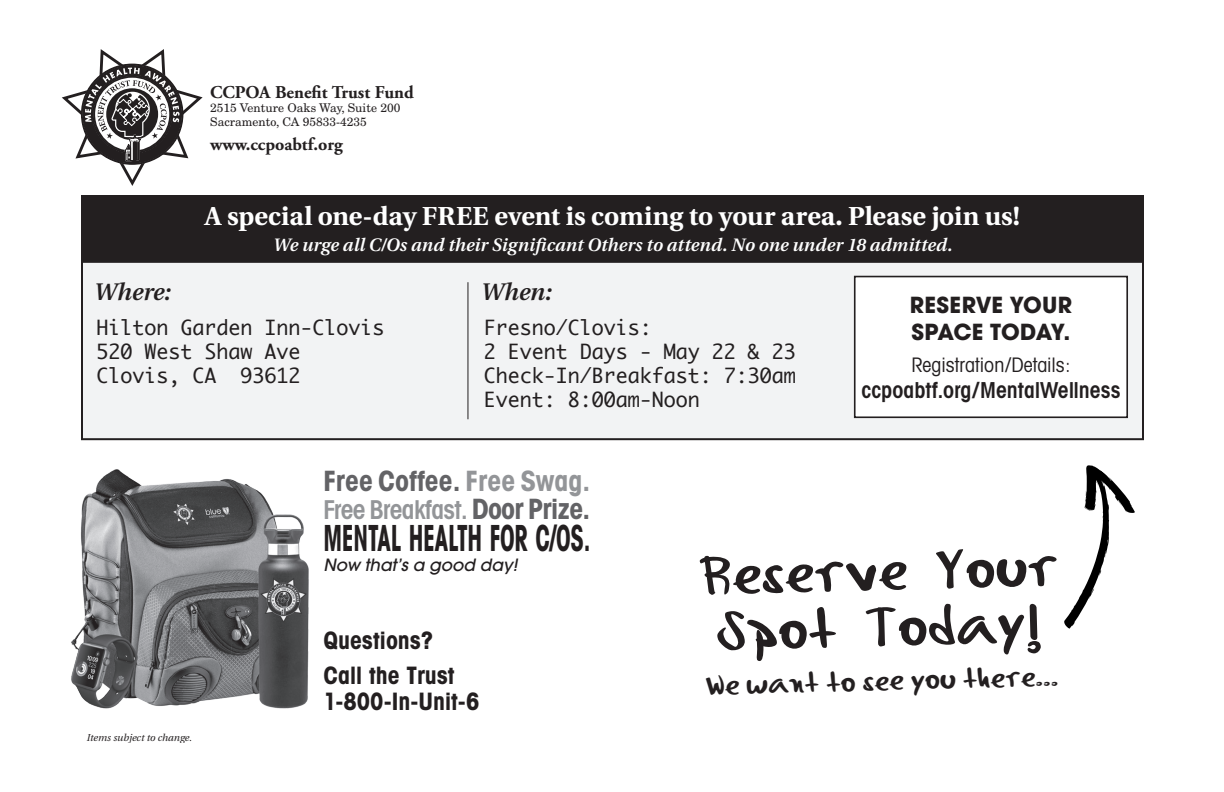
<style>
.page{position:relative;width:1224px;height:792px;background:#fff}
.page>*{position:absolute;margin:0;border:0;box-sizing:border-box;transform-origin:0 0}
.t1{font:56px/56.4px "Augushand";color:#231f20}
.t2{font:700 condensed 36px "Avant Garde";letter-spacing:-.01em;color:#231f20;scale:.67 1}
.t3{font:28px "Augushand";color:#231f20}
.t4{font:700 condensed 28px "Avant Garde";color:#636366}
.t5{font:700 26px "Utopia";color:#fff}
.t6{font:600 condensed 26px "Avant Garde";letter-spacing:-.03em;color:#939598}
.t7{font:700 condensed 24px/35px "Avant Garde";letter-spacing:-.005em;color:#231f20}
.t8{font:italic 600 24px "Utopia";color:#231f20}
.t9{font:600 condensed 22px "Avant Garde";letter-spacing:.005em;color:#231f20}
.t10{font:700 22px/27.2px "Avant Garde";letter-spacing:.005em;color:#231f20}
.t11{font:20px "Monaco";color:#231f20}
.t12{font:condensed 20px "Avant Garde";letter-spacing:.005em;color:#231f20}
.t13{font:italic 600 18px "Utopia";letter-spacing:.01em;color:#fff}
.t14{font:700 18px "Adobe Garamond";color:#231f20}
.t15{font:italic 500 16.8px "Avant Garde";color:#231f20}
.t16{font:12px/14.2px "New Century Schlbk";color:#231f20}
.t17{font:italic 10px "Utopia";color:#231f20}
.s1{color:#939598}
.s2{font-weight:700;font-size:28px;color:#636366}
</style>
<div class="page">
<div style="left:82px;top:262px;width:1061px;height:177px;background:#f2f3f4"></div>
<div style="left:81px;top:261px;width:1063px;height:179px;border:2px solid #231f20"></div>
<div style="left:81px;top:195px;width:1063px;height:66px;background:#231f20"></div>
<div style="left:855px;top:277px;width:272px;height:140px;background:#fff"></div>
<div style="left:854px;top:276px;width:274px;height:142px;border:2px solid #231f20"></div>
<svg style="left:62px;top:49px;width:141px;height:137px"></svg>
<img style="left:71px;top:469px;width:238px;height:240px">
<hr style="left:467px;top:282px;width:1px;height:137px;background:#231f20">
<svg style="left:1064px;top:465px;width:71px;height:164px"></svg>
<p class="t14" style="left:210px;top:82px;width:205px">CCPOA Benefit Trust Fund</p>
<p class="t16" style="left:210px;top:101px;width:192px">2515 Venture Oaks Way, Suite 200<br>Sacramento, CA 95833-4235</p>
<p class="t14" style="left:210px;top:135px;width:134px">www.ccpoabtf.org</p>
<h3 class="t5" style="left:205px;top:201px;width:817px">A special one-day FREE event is coming to your area. Please join us!</h3>
<p class="t13" style="left:273px;top:234px;width:681px">We urge all C/Os and their Significant Others to attend. No one under 18 admitted.</p>
<p class="t8" style="left:94px;top:279px;width:78px">Where:</p>
<p class="t8" style="left:480px;top:279px;width:72px">When:</p>
<p class="t11" style="left:96px;top:311px;width:290px">Hilton Garden Inn-Clovis</p>
<p class="t11" style="left:96px;top:335px;width:205px">520 West Shaw Ave</p>
<p class="t11" style="left:96px;top:359px;width:205px">Clovis, CA 93612</p>
<p class="t11" style="left:484px;top:311px;width:169px">Fresno/Clovis:</p>
<p class="t11" style="left:484px;top:335px;width:314px">2 Event Days - May 22 &amp; 23</p>
<p class="t11" style="left:484px;top:359px;width:314px">Check-In/Breakfast: 7:30am</p>
<p class="t11" style="left:484px;top:383px;width:218px">Event: 8:00am-Noon</p>
<p class="t10" style="left:910px;top:291px;width:164px">RESERVE YOUR<br>SPACE TODAY.</p>
<p class="t12" style="left:911px;top:352px;width:161px">Registration/Details:</p>
<p class="t9" style="left:861px;top:377px;width:261px">ccpoabtf.org/MentalWellness</p>
<p class="t17" style="left:87px;top:732px;width:107px">Items subject to change.</p>
<h3 class="t4" style="left:323px;top:463px;width:268px">Free Coffee. <span class="s1">Free Swag.</span></h3>
<h3 class="t6" style="left:323px;top:494px;width:268px">Free Breakfast. <span class="s2">Door Prize.</span></h3>
<h2 class="t2" style="left:323px;top:515px;width:400px">MENTAL HEALTH FOR C/OS.</h2>
<p class="t15" style="left:323px;top:555px;width:195px">Now that’s a good day!</p>
<p class="t7" style="left:323px;top:623px;width:133px">Questions?<br>Call the Trust</p>
<p class="t7" style="left:323px;top:684px;width:158px">1-800-In-Unit-6</p>
<p class="t1" style="left:699px;top:550px;width:361px;rotate:-2deg">Reserve Your<br>Spot Today!</p>
<p class="t3" style="left:706px;top:673px;width:355px;rotate:-2deg">We want to see you there...</p>
</div>
